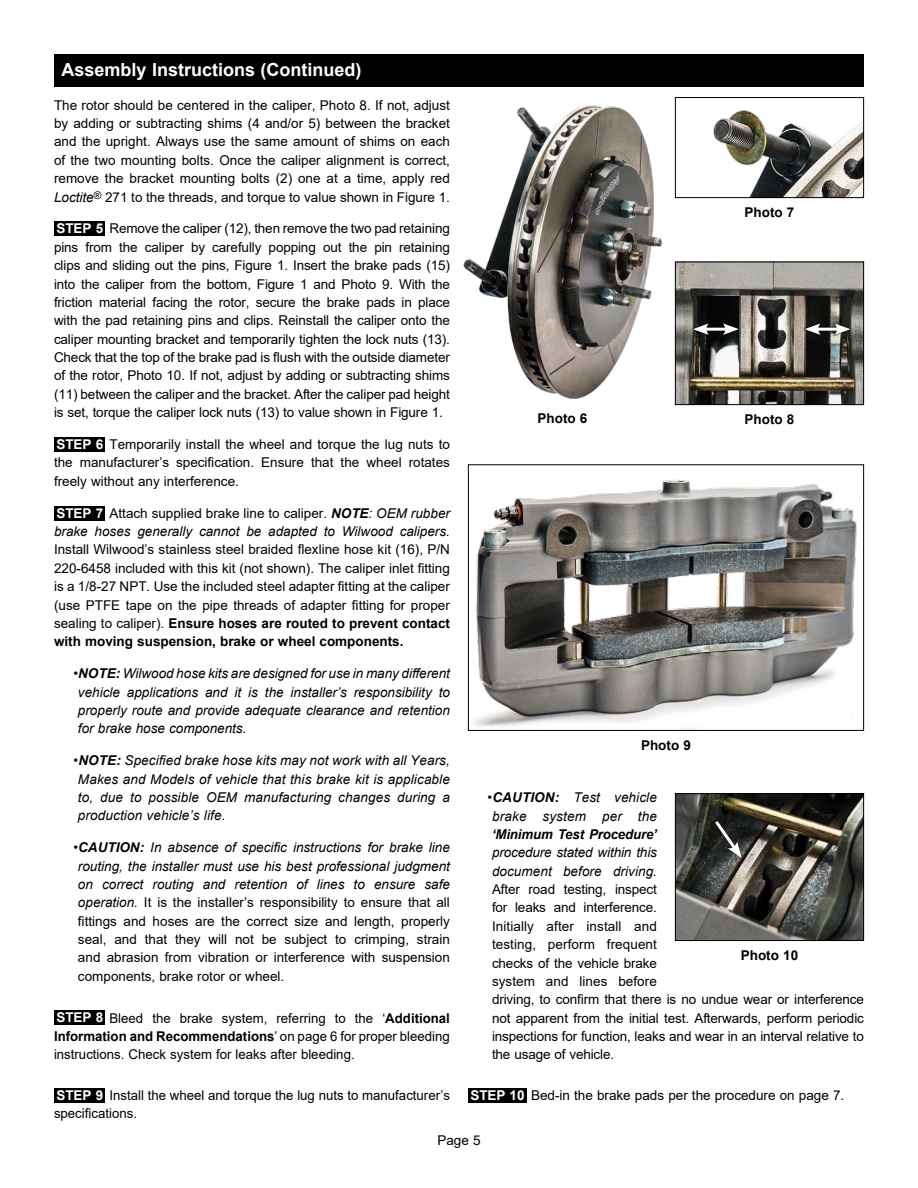
<style>
.page{position:relative;width:918px;height:1188px;background:#fff}
.page>*{position:absolute;margin:0;border:0;box-sizing:border-box;transform-origin:0 0}
.t1{font:700 18px "Arial";color:#fff}
.t2{font:13.5px/18.3px "Arial";color:#000;text-align:justify}
.t3{font:italic 13.5px/18.3px "Arial";color:#000;text-align:justify}
.t4{font:700 13.5px "Arial";color:#000}
.t5{font:700 13.5px "Arial";color:#fff}
.t6{font:italic 700 13.5px "Arial";letter-spacing:-.01em;color:#000}
.s1{font-style:italic}
.s2{font-style:normal}
.s3{font-weight:700}
.s4{font-weight:700;font-style:italic}
</style>
<div class="page">
<img style="left:463px;top:105px;width:199px;height:294px">
<div style="left:54px;top:54px;width:810px;height:32px;background:#000"></div>
<img style="left:677px;top:264px;width:185px;height:139px">
<div style="left:675px;top:262px;width:189px;height:143px;border:1px solid #000"></div>
<img style="left:473px;top:479px;width:388px;height:250px">
<div style="left:468px;top:464px;width:396px;height:267px;border:1px solid #000"></div>
<img style="left:677px;top:795px;width:185px;height:144px">
<div style="left:675px;top:793px;width:189px;height:148px;border:1px solid #000"></div>
<div style="left:54px;top:221px;width:51px;height:15px;background:#000"></div>
<div style="left:54px;top:437px;width:51px;height:15px;background:#000"></div>
<div style="left:54px;top:506px;width:51px;height:15px;background:#000"></div>
<div style="left:54px;top:1010px;width:51px;height:15px;background:#000"></div>
<div style="left:54px;top:1088px;width:51px;height:15px;background:#000"></div>
<div style="left:468px;top:1088px;width:58px;height:15px;background:#000"></div>
<div style="left:691px;top:322px;width:49px;height:14px;background:#000;opacity:.65"></div>
<hr style="left:703px;top:328px;width:26px;height:3px;background:#fff">
<svg style="left:693px;top:323px;width:16px;height:12px"></svg>
<svg style="left:723px;top:323px;width:16px;height:12px"></svg>
<div style="left:803px;top:322px;width:49px;height:14px;background:#000;opacity:.65"></div>
<hr style="left:815px;top:328px;width:25px;height:3px;background:#fff">
<svg style="left:805px;top:323px;width:16px;height:12px"></svg>
<svg style="left:834px;top:323px;width:16px;height:12px"></svg>
<svg style="left:712px;top:818px;width:30px;height:40px"></svg>
<img style="left:713px;top:110px;width:149px;height:86px">
<div style="left:675px;top:97px;width:189px;height:101px;border:1px solid #000"></div>
<h1 class="t1" style="left:62px;top:57px;width:302px">Assembly Instructions (Continued)</h1>
<p class="t2" style="left:54px;top:96px;width:397px">The rotor should be centered in the caliper, Photo 8. If not, adjust by adding or subtracting shims (4 and/or 5) between the bracket and the upright. Always use the same amount of shims on each of the two mounting bolts. Once the caliper alignment is correct, remove the bracket mounting bolts (2) one at a time, apply red <span class="s1">Loctite</span><sup>®</sup> 271 to the threads, and torque to value shown in Figure 1.</p>
<p class="t2" style="left:54px;top:220px;width:397px;text-indent:55px">Remove the caliper (12), then remove the two pad retaining pins from the caliper by carefully popping out the pin retaining clips and sliding out the pins, Figure 1. Insert the brake pads (15) into the caliper from the bottom, Figure 1 and Photo 9. With the friction material facing the rotor, secure the brake pads in place with the pad retaining pins and clips. Reinstall the caliper onto the caliper mounting bracket and temporarily tighten the lock nuts (13).<br>Check that the top of the brake pad is flush with the outside diameter of the rotor, Photo 10. If not, adjust by adding or subtracting shims (11) between the caliper and the bracket. After the caliper pad height is set, torque the caliper lock nuts (13) to value shown in Figure 1.</p>
<p class="t2" style="left:54px;top:435px;width:397px;text-indent:55px">Temporarily install the wheel and torque the lug nuts to the manufacturer’s specification. Ensure that the wheel rotates freely without any interference.</p>
<p class="t3" style="left:54px;top:504px;width:397px;text-align:right"><span class="s2">Attach supplied brake line to caliper.</span> <span class="s3">NOTE</span>: OEM rubber<br>brake hoses generally cannot be adapted to Wilwood calipers.</p>
<p class="t2" style="left:54px;top:540px;width:398px">Install Wilwood’s stainless steel braided flexline hose kit (16), P/N 220-6458 included with this kit (not shown). The caliper inlet fitting is a 1/8-27 NPT<span class="s1">.</span> Use the included steel adapter fitting at the caliper (use PTFE tape on the pipe threads of adapter fitting for proper sealing to caliper). <span class="s3">Ensure hoses are routed to prevent contact with moving suspension, brake or wheel components.</span></p>
<p class="t3" style="left:78px;top:665px;width:373px;text-indent:-4px"><span class="s2">•</span><span class="s3">NOTE:</span> Wilwood hose kits are designed for use in many different vehicle applications and it is the installer’s responsibility to properly route and provide adequate clearance and retention for brake hose components.</p>
<p class="t3" style="left:78px;top:751px;width:373px;text-indent:-4px"><span class="s2">•</span><span class="s3">NOTE:</span> Specified brake hose kits may not work with all Years, Makes and Models of vehicle that this brake kit is applicable to, due to possible OEM manufacturing changes during a production vehicle’s life.</p>
<p class="t2" style="left:78px;top:838px;width:373px;text-indent:-4px">•<span class="s4">CAUTION:</span> <span class="s1">In absence of specific instructions for brake line routing, the installer must use his best professional judgment on correct routing and retention of lines to ensure safe operation.</span> It is the installer’s responsibility to ensure that all fittings and hoses are the correct size and length, properly seal, and that they will not be subject to crimping, strain and abrasion from vibration or interference with suspension components, brake rotor or wheel.</p>
<p class="t2" style="left:54px;top:1009px;width:397px;text-indent:55px">Bleed the brake system, referring to the ‘<span class="s3">Additional Information and Recommendations</span>’ on page 6 for proper bleeding instructions. Check system for leaks after bleeding.</p>
<p class="t2" style="left:54px;top:1086px;width:397px;text-indent:55px">Install the wheel and torque the lug nuts to manufacturer’s specifications.</p>
<p class="t2" style="left:437px;top:1131px;width:45px">Page 5</p>
<p class="t4" style="left:745px;top:203px;width:51px">Photo 7</p>
<p class="t5" style="left:56px;top:219px;width:48px">STEP 5</p>
<p class="t4" style="left:538px;top:409px;width:51px">Photo 6</p>
<p class="t4" style="left:745px;top:410px;width:51px">Photo 8</p>
<p class="t5" style="left:56px;top:435px;width:48px">STEP 6</p>
<p class="t5" style="left:56px;top:504px;width:48px">STEP 7</p>
<p class="t4" style="left:641px;top:735px;width:51px">Photo 9</p>
<p class="t3" style="left:488px;top:788px;width:171px;text-align:center"><span class="s2">•</span><span class="s3">CAUTION:</span> Test vehicle brake system per the</p>
<p class="t6" style="left:492px;top:825px;width:167px">‘Minimum Test Procedure’</p>
<p class="t3" style="left:492px;top:844px;width:166px">procedure stated within this document before driving.</p>
<p class="t2" style="left:492px;top:880px;width:373px;text-align:left">After road testing, inspect<br>for leaks and interference.<br>Initially after install and<br>testing, perform frequent<br>checks of the vehicle brake<br>system and lines before<br>driving, to confirm that there is no undue wear or interference not apparent from the initial test. Afterwards, perform periodic inspections for function, leaks and wear in an interval relative to the usage of vehicle.</p>
<p class="t2" style="left:531px;top:1086px;width:315px">Bed-in the brake pads per the procedure on page 7.</p>
<p class="t4" style="left:741px;top:945px;width:59px">Photo 10</p>
<p class="t5" style="left:56px;top:1008px;width:48px">STEP 8</p>
<p class="t5" style="left:56px;top:1086px;width:48px">STEP 9</p>
<p class="t5" style="left:470px;top:1086px;width:56px">STEP 10</p>
</div>
